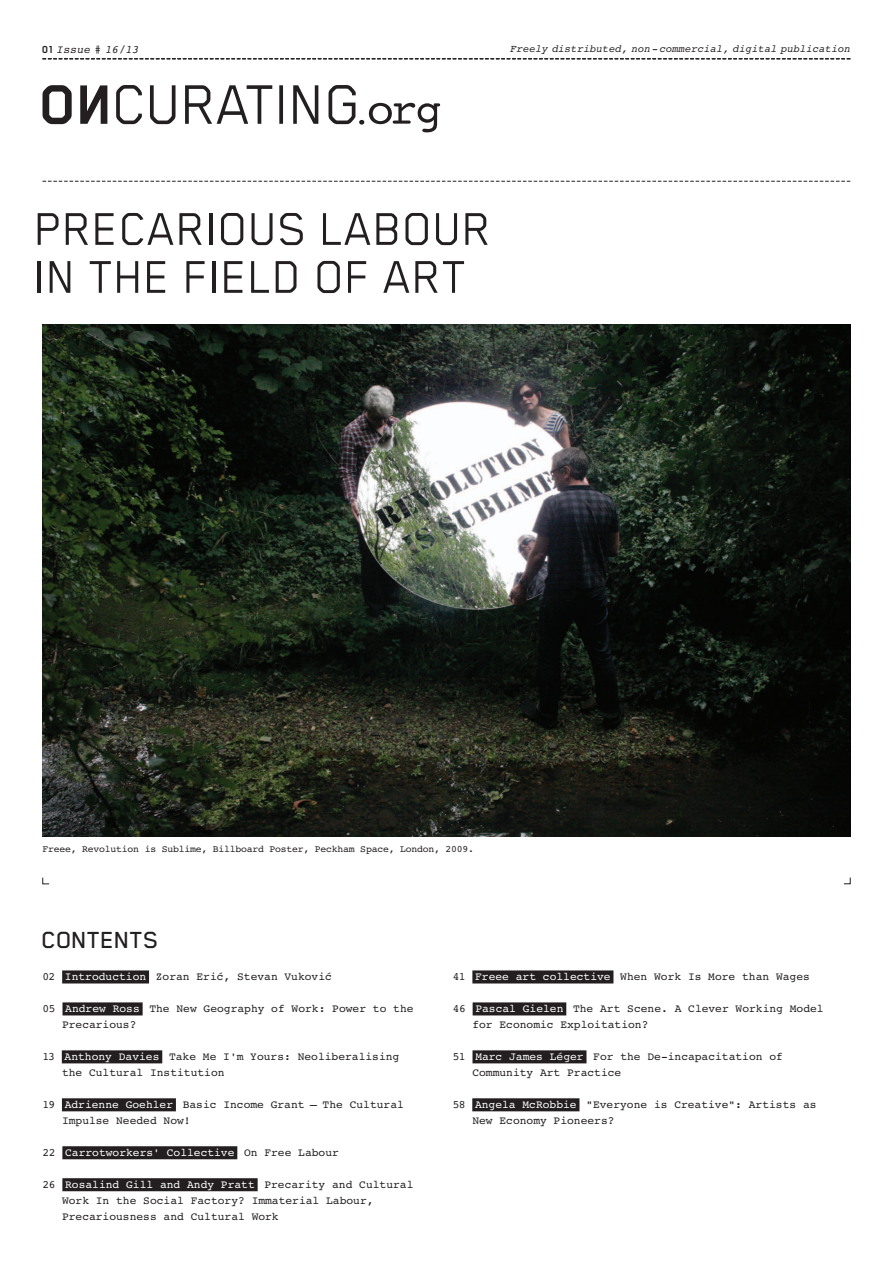
<style>
.page{position:relative;width:893px;height:1263px;background:#fff}
.page>*{position:absolute;margin:0;border:0;box-sizing:border-box;transform-origin:0 0}
.t1{font:52.8px/48px "Blender";letter-spacing:.01em;color:#231f20}
.t2{font:500 26.85px "Blender";color:#231f20}
.t3{font:11.25px/16px "Courier 10 Pitch BT";color:#231f20}
.t4{font:11.25px "Courier 10 Pitch BT";color:#fff}
.t5{font:italic 11.25px "Courier 10 Pitch BT";color:#231f20}
.t6{font:italic 10.5px "Courier 10 Pitch BT";color:#231f20}
.t7{font:9.75px "Courier 10 Pitch BT";letter-spacing:-.02em;color:#231f20}
.s1{font-family:"Blender";font-weight:700;font-style:normal;font-size:11.7px}
.s2{color:#fff}
.s3{color:#231f20}
</style>
<div class="page">
<svg style="left:43px;top:58px;width:807px;height:1px"></svg>
<svg style="left:43px;top:85px;width:397px;height:47px"></svg>
<svg style="left:42px;top:877px;width:8px;height:7px"></svg>
<svg style="left:843px;top:877px;width:8px;height:7px"></svg>
<div style="left:62px;top:970px;width:87px;height:13px;background:#231f20"></div>
<div style="left:62px;top:1002px;width:81px;height:13px;background:#231f20"></div>
<div style="left:62px;top:1050px;width:100px;height:13px;background:#231f20"></div>
<div style="left:62px;top:1098px;width:114px;height:13px;background:#231f20"></div>
<div style="left:62px;top:1146px;width:175px;height:13px;background:#231f20"></div>
<div style="left:62px;top:1178px;width:196px;height:13px;background:#231f20"></div>
<div style="left:472px;top:970px;width:141px;height:13px;background:#231f20"></div>
<div style="left:473px;top:1002px;width:93px;height:13px;background:#231f20"></div>
<div style="left:472px;top:1050px;width:114px;height:13px;background:#231f20"></div>
<div style="left:472px;top:1098px;width:107px;height:13px;background:#231f20"></div>
<svg style="left:43px;top:181px;width:807px;height:1px"></svg>
<img style="left:42px;top:325px;width:809px;height:511px">
<p class="t5" style="left:43px;top:43px;width:98px"><span class="s1">01</span> Issue # 16/13</p>
<p class="t6" style="left:510px;top:43px;width:342px">Freely distributed, non-commercial, digital publication</p>
<h1 class="t1" style="left:36px;top:202px;width:458px">PRECARIOUS LABOUR<br>IN THE FIELD OF ART</h1>
<p class="t7" style="left:43px;top:844px;width:433px">Freee, Revolution is Sublime, Billboard Poster, Peckham Space, London, 2009.</p>
<h2 class="t2" style="left:43px;top:924px;width:118px">CONTENTS</h2>
<p class="t3" style="left:43px;top:969px;width:291px">02 <span class="s2">Introduction</span> Zoran Eric´, Stevan Vukovic´</p>
<p class="t3" style="left:62px;top:1001px;width:353px;text-indent:-19px">05 <span class="s2">Andrew Ross</span> The New Geography of Work: Power to the<br>Precarious?</p>
<p class="t3" style="left:62px;top:1049px;width:339px;text-indent:-19px">13 <span class="s2">Anthony Davies</span> Take Me I'm Yours: Neoliberalising the Cultural Institution</p>
<p class="t3" style="left:62px;top:1097px;width:343px;text-indent:-19px">19 <span class="s2">Adrienne Goehler</span> Basic Income Grant – The Cultural<br>Impulse Needed Now!</p>
<p class="t4" style="left:43px;top:1146px;width:298px"><span class="s3">22</span> Carrotworkers' Collective <span class="s3">On Free Labour</span></p>
<p class="t3" style="left:62px;top:1176px;width:353px;text-indent:-19px">26 <span class="s2">Rosalind Gill and Andy Pratt</span> Precarity and Cultural<br>Work In the Social Factory? Immaterial Labour,<br>Precariousness and Cultural Work</p>
<p class="t3" style="left:453px;top:969px;width:359px">41 <span class="s2">Freee art collective</span> When Work Is More than Wages</p>
<p class="t3" style="left:472px;top:1001px;width:353px;text-indent:-19px">46 <span class="s2">Pascal Gielen</span> The Art Scene. A Clever Working Model for Economic Exploitation?</p>
<p class="t3" style="left:472px;top:1049px;width:312px;text-indent:-19px">51 <span class="s2">Marc James Léger</span> For the De-incapacitation of<br>Community Art Practice</p>
<p class="t3" style="left:472px;top:1097px;width:346px;text-indent:-19px">58 <span class="s2">Angela McRobbie</span> "Everyone is Creative": Artists as<br>New Economy Pioneers?</p>
</div>
